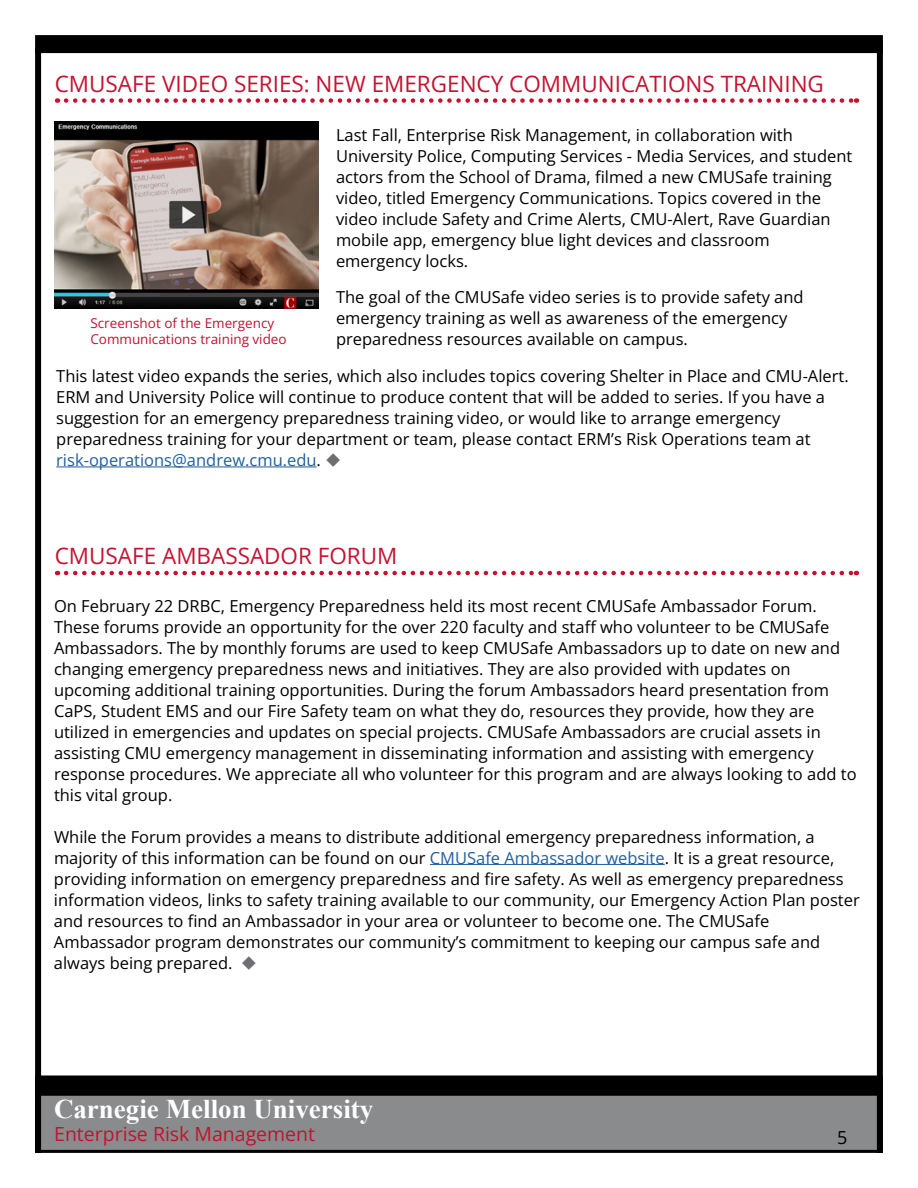
<style>
.page{position:relative;width:918px;height:1188px;background:#fff}
.page>*{position:absolute;margin:0;border:0;box-sizing:border-box;transform-origin:0 0}
.t1{font:700 27px "Times New Roman";color:#fff}
.t2{font:22.5px "Open Sans";color:#c41230}
.t3{font:19.5px "Open Sans";color:#c41230}
.t4{font:18px "Open Sans";color:#000}
.t5{font:16.5px/21px "Open Sans";color:#000}
.t6{font:13.5px/16.2px "Open Sans";color:#c41230}
.s1{color:#215e9e}
.s2{color:#6d6e71}
</style>
<div class="page">
<div style="left:37px;top:1094px;width:844px;height:57px;background:#8a8b8d"></div>
<div style="left:35px;top:1093px;width:848px;height:60px;border:3px solid #000"></div>
<div style="left:877px;top:41px;width:6px;height:1112px;background:#000"></div>
<div style="left:35px;top:35px;width:848px;height:18px;background:#000"></div>
<div style="left:35px;top:48px;width:6px;height:1105px;background:#000"></div>
<div style="left:35px;top:1076px;width:848px;height:18px;background:#000"></div>
<img style="left:54px;top:122px;width:264px;height:187px">
<hr style="left:56px;top:467px;width:261px;height:1px;background:#215e9e">
<svg style="left:66px;top:571px;width:791px;height:4px"></svg>
<hr style="left:430px;top:864px;width:235px;height:1px;background:#215e9e">
<svg style="left:66px;top:98px;width:791px;height:5px"></svg>
<h2 class="t2" style="left:55px;top:68px;width:771px">CMUSAFE VIDEO SERIES: NEW EMERGENCY COMMUNICATIONS TRAINING</h2>
<p class="t5" style="left:336px;top:124px;width:518px">Last Fall, Enterprise Risk Management, in collaboration with University Police, Computing Services - Media Services, and student actors from the School of Drama, filmed a new CMUSafe training video, titled Emergency Communications. Topics covered in the video include Safety and Crime Alerts, CMU-Alert, Rave Guardian mobile app, emergency blue light devices and classroom emergency locks.</p>
<p class="t5" style="left:336px;top:286px;width:469px">The goal of the CMUSafe video series is to provide safety and emergency training as well as awareness of the emergency preparedness resources available on campus.</p>
<p class="t6" style="left:90px;top:315px;width:198px">Screenshot of the Emergency<br>Communications training video</p>
<p class="t5" style="left:56px;top:365px;width:794px">This latest video expands the series, which also includes topics covering Shelter in Place and CMU-Alert.<br>ERM and University Police will continue to produce content that will be added to series. If you have a suggestion for an emergency preparedness training video, or would like to arrange emergency preparedness training for your department or team, please contact ERM’s Risk Operations team at <span class="s1">risk-operations@andrew.cmu.edu</span>. <span class="s2">◆</span></p>
<h2 class="t2" style="left:55px;top:540px;width:344px">CMUSAFE AMBASSADOR FORUM</h2>
<p class="t5" style="left:54px;top:595px;width:804px">On February 22 DRBC, Emergency Preparedness held its most recent CMUSafe Ambassador Forum.<br>These forums provide an opportunity for the over 220 faculty and staff who volunteer to be CMUSafe Ambassadors. The by monthly forums are used to keep CMUSafe Ambassadors up to date on new and changing emergency preparedness news and initiatives. They are also provided with updates on upcoming additional training opportunities. During the forum Ambassadors heard presentation from CaPS, Student EMS and our Fire Safety team on what they do, resources they provide, how they are utilized in emergencies and updates on special projects. CMUSafe Ambassadors are crucial assets in assisting CMU emergency management in disseminating information and assisting with emergency response procedures. We appreciate all who volunteer for this program and are always looking to add to this vital group.</p>
<p class="t5" style="left:54px;top:826px;width:807px">While the Forum provides a means to distribute additional emergency preparedness information, a majority of this information can be found on our <span class="s1">CMUSafe Ambassador website</span>. It is a great resource, providing information on emergency preparedness and fire safety. As well as emergency preparedness information videos, links to safety training available to our community, our Emergency Action Plan poster and resources to find an Ambassador in your area or volunteer to become one. The CMUSafe Ambassador program demonstrates our community’s commitment to keeping our campus safe and always being prepared. <span class="s2">◆</span></p>
<h1 class="t1" style="left:54px;top:1089px;width:321px">Carnegie Mellon University</h1>
<p class="t3" style="left:54px;top:1120px;width:263px">Enterprise Risk Management</p>
<p class="t4" style="left:837px;top:1125px;width:12px">5</p>
</div>
